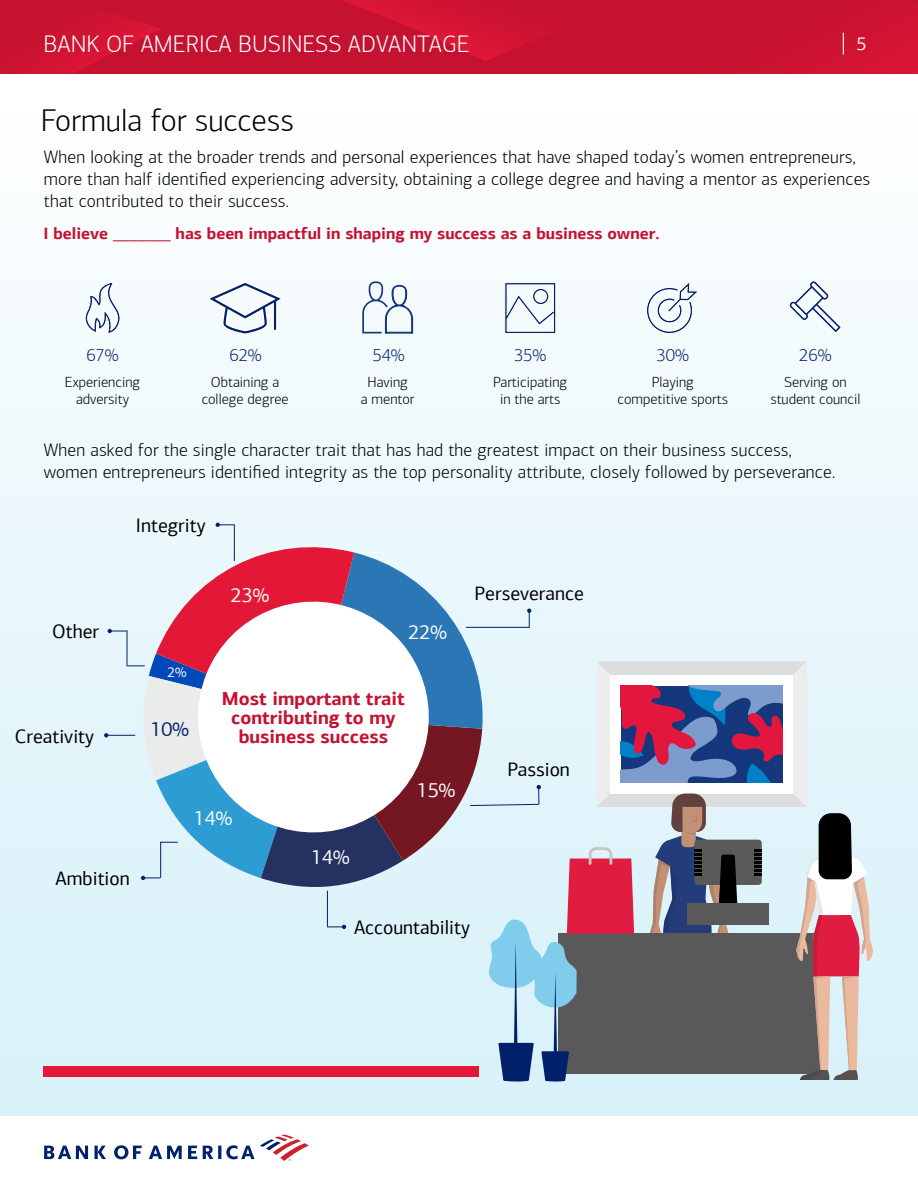
<style>
.page{position:relative;width:918px;height:1188px;background:#fff}
.page>*{position:absolute;margin:0;border:0;box-sizing:border-box;transform-origin:0 0}
.t1{font:300 31.5px "Connections";color:#000}
.t2{font:300 24px "Connections";color:#fff}
.t3{font:20.1px "Connections";color:#fff}
.t4{font:20.1px "Connections";color:#012169}
.t5{font:19.5px "Connections";color:#000}
.t6{font:700 19.05px/19px "Connections";color:#c41230;text-align:center}
.t7{font:18.15px "Connections";color:#fff}
.t8{font:300 18px/21.6px "Connections";letter-spacing:.01em;color:#000}
.t9{font:300 17.4px "Connections";color:#012169}
.t10{font:700 16.5px "Connections";color:#c41230}
.t11{font:300 14.7px/17.4px "Connections";color:#000;text-align:center}
.t12{font:14.1px "Connections";color:#fff}
</style>
<div class="page">
<svg style="left:44px;top:1134px;width:265px;height:27px"></svg>
<div style="left:0;top:0;width:918px;height:74px;background:#c41230"></div>
<svg style="left:14px;top:14px;width:148px;height:60px"></svg>
<svg style="left:341px;top:0;width:577px;height:74px"></svg>
<div style="left:0;top:112px;width:918px;height:1004px;background:linear-gradient(to bottom,#fcfefe,#d6f1f9)"></div>
<div style="left:43px;top:1066px;width:435px;height:11px;background:#e31837"></div>
<svg style="left:85px;top:282px;width:36px;height:52px"></svg>
<svg style="left:362px;top:281px;width:51px;height:53px"></svg>
<svg style="left:504px;top:282px;width:52px;height:52px"></svg>
<svg style="left:646px;top:280px;width:54px;height:54px"></svg>
<svg style="left:789px;top:280px;width:53px;height:54px"></svg>
<svg style="left:204px;top:280px;width:82px;height:56px"></svg>
<svg style="left:104px;top:523px;width:769px;height:559px;background:#c0c4cf"></svg>
<svg style="left:183px;top:586px;width:261px;height:262px"></svg>
<h2 class="t2" style="left:44px;top:30px;width:427px">BANK OF AMERICA BUSINESS ADVANTAGE</h2>
<p class="t7" style="left:856px;top:33px;width:11px">5</p>
<h2 class="t1" style="left:41px;top:102px;width:255px">Formula for success</h2>
<p class="t8" style="left:44px;top:147px;width:828px">When looking at the broader trends and personal experiences that have shaped today’s women entrepreneurs, more than half identified experiencing adversity, obtaining a college degree and having a mentor as experiences that contributed to their success.</p>
<p class="t10" style="left:44px;top:223px;width:618px">I believe _______ has been impactful in shaping my success as a business owner.</p>
<p class="t9" style="left:86px;top:345px;width:34px">67%</p>
<p class="t9" style="left:229px;top:345px;width:34px">62%</p>
<p class="t9" style="left:372px;top:345px;width:34px">54%</p>
<p class="t9" style="left:514px;top:345px;width:34px">35%</p>
<p class="t9" style="left:657px;top:345px;width:34px">30%</p>
<p class="t9" style="left:799px;top:345px;width:34px">26%</p>
<p class="t11" style="left:65px;top:373px;width:77px">Experiencing adversity</p>
<p class="t11" style="left:202px;top:373px;width:88px">Obtaining a college degree</p>
<p class="t11" style="left:361px;top:373px;width:55px">Having<br>a mentor</p>
<p class="t11" style="left:493px;top:373px;width:76px">Participating in the arts</p>
<p class="t11" style="left:618px;top:373px;width:112px">Playing competitive sports</p>
<p class="t11" style="left:770px;top:373px;width:91px">Serving on student council</p>
<p class="t8" style="left:44px;top:439px;width:793px">When asked for the single character trait that has had the greatest impact on their business success, women entrepreneurs identified integrity as the top personality attribute, closely followed by perseverance.</p>
<p class="t5" style="left:136px;top:514px;width:71px">Integrity</p>
<p class="t5" style="left:52px;top:620px;width:49px">Other</p>
<p class="t5" style="left:15px;top:724px;width:81px">Creativity</p>
<p class="t5" style="left:55px;top:867px;width:76px">Ambition</p>
<p class="t12" style="left:167px;top:664px;width:21px">2%</p>
<p class="t4" style="left:150px;top:718px;width:40px">10%</p>
<p class="t3" style="left:231px;top:584px;width:40px">23%</p>
<p class="t3" style="left:408px;top:621px;width:40px">22%</p>
<p class="t6" style="left:222px;top:689px;width:185px">Most important trait contributing to my business success</p>
<p class="t3" style="left:417px;top:778px;width:40px">15%</p>
<p class="t3" style="left:194px;top:807px;width:40px">14%</p>
<p class="t3" style="left:311px;top:845px;width:40px">14%</p>
<p class="t5" style="left:475px;top:582px;width:111px">Perseverance</p>
<p class="t5" style="left:508px;top:758px;width:64px">Passion</p>
<p class="t5" style="left:354px;top:916px;width:118px">Accountability</p>
</div>
